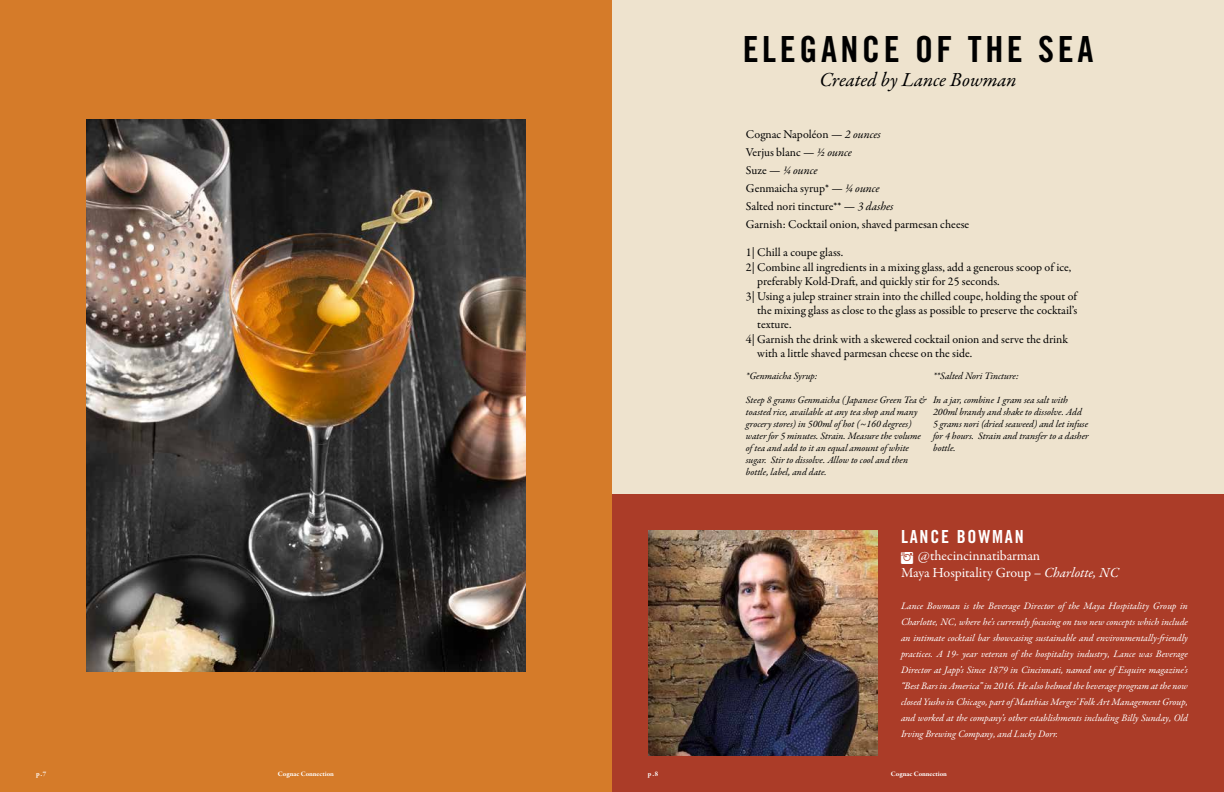
<style>
.page{position:relative;width:1224px;height:792px;background:#fff}
.page>*{position:absolute;margin:0;border:0;box-sizing:border-box;transform-origin:0 0}
.t1{font:36px "Trade Gothic LT Pro Bd Cn 20";letter-spacing:.1em;color:#000}
.t2{font:italic 20px "Garamond Premr Pro";color:#000}
.t3{font:18px "Trade Gothic LT Pro Bd Cn 20";letter-spacing:.1em;color:#fff}
.t4{font:14px/16.8px "Garamond Premr Pro";color:#fff}
.t5{font:12px/18px "Garamond Premr Pro";color:#000}
.t6{font:italic 10px/16px "Garamond Premr Pro";color:#fff;text-align:justify}
.t7{font:italic 10px/12px "Garamond Premr Pro";letter-spacing:-.005em;color:#000}
.t8{font:700 7px "Garamond Premr Pro";letter-spacing:-.005em;color:#fff}
.s1{font-style:italic}
</style>
<div class="page">
<div style="left:0;top:0;width:612px;height:792px;background:#d57b29"></div>
<img style="left:86px;top:120px;width:440px;height:552px">
<div style="left:612px;top:0;width:612px;height:792px;background:#eee3ce"></div>
<div style="left:612px;top:494px;width:612px;height:298px;background:#ab3c28"></div>
<img style="left:648px;top:530px;width:230px;height:226px">
<h1 class="t1" style="left:743px;top:27px;width:352px">ELEGANCE OF THE SEA</h1>
<h2 class="t2" style="left:819px;top:67px;width:199px">Created by Lance Bowman</h2>
<p class="t5" style="left:746px;top:125px;width:225px">Cognac Napoléon — <span class="s1">2 ounces<br></span>Verjus blanc — <span class="s1">½ ounce<br></span>Suze — <span class="s1">¼ ounce<br></span>Genmaicha syrup* — <span class="s1">¼ ounce<br></span>Salted nori tincture** — <span class="s1">3 dashes<br></span>Garnish: Cocktail onion, shaved parmesan cheese</p>
<p class="t5" style="left:746px;top:244px;width:99px">1| Chill a coupe glass.</p>
<p class="t5" style="left:746px;top:258px;width:327px">2| Combine all ingredients in a mixing glass, add a generous scoop of ice,</p>
<p class="t5" style="left:757px;top:273px;width:244px">preferably Kold-Draft, and quickly stir for 25 seconds.</p>
<p class="t5" style="left:746px;top:287px;width:333px">3| Using a julep strainer strain into the chilled coupe, holding the spout of</p>
<p class="t5" style="left:757px;top:302px;width:322px">the mixing glass as close to the glass as possible to preserve the cocktail’s</p>
<p class="t5" style="left:757px;top:316px;width:36px">texture.</p>
<p class="t5" style="left:746px;top:330px;width:324px">4| Garnish the drink with a skewered cocktail onion and serve the drink</p>
<p class="t5" style="left:757px;top:345px;width:217px">with a little shaved parmesan cheese on the side.</p>
<p class="t7" style="left:746px;top:370px;width:73px">*Genmaicha Syrup:</p>
<p class="t7" style="left:746px;top:394px;width:182px">Steep 8 grams Genmaicha (Japanese Green Tea &amp; toasted rice, available at any tea shop and many grocery stores) in 500ml of hot (~160 degrees) water for 5 minutes. Strain. Measure the volume of tea and add to it an equal amount of white sugar. Stir to dissolve. Allow to cool and then bottle, label, and date.</p>
<p class="t7" style="left:933px;top:370px;width:87px">**Salted Nori Tincture:</p>
<p class="t7" style="left:933px;top:394px;width:157px">In a jar, combine 1 gram sea salt with 200ml brandy and shake to dissolve. Add 5 grams nori (dried seaweed) and let infuse for 4 hours. Strain and transfer to a dasher bottle.</p>
<h3 class="t3" style="left:901px;top:526px;width:124px">LANCE BOWMAN</h3>
<h3 class="t4" style="left:901px;top:547px;width:220px;text-indent:17px">@thecincinnatibarman<br>Maya Hospitality Group – <span class="s1">Charlotte, NC</span></h3>
<p class="t6" style="left:901px;top:599px;width:289px">Lance Bowman is the Beverage Director of the Maya Hospitality Group in Charlotte, NC, where he’s currently focusing on two new concepts which include an intimate cocktail bar showcasing sustainable and environmentally-friendly practices. A 19- year veteran of the hospitality industry, Lance was Beverage Director at Japp’s Since 1879 in Cincinnati, named one of Esquire magazine’s “Best Bars in America” in 2016. He also helmed the beverage program at the now closed Yusho in Chicago, part of Matthias Merges’ Folk Art Management Group, and worked at the company’s other establishments including Billy Sunday, Old Irving Brewing Company, and Lucky Dorr.</p>
<p class="t8" style="left:36px;top:770px;width:12px">p.7</p>
<p class="t8" style="left:278px;top:770px;width:58px">Cognac Connection</p>
<p class="t8" style="left:648px;top:770px;width:12px">p.8</p>
<p class="t8" style="left:891px;top:770px;width:58px">Cognac Connection</p>
</div>
